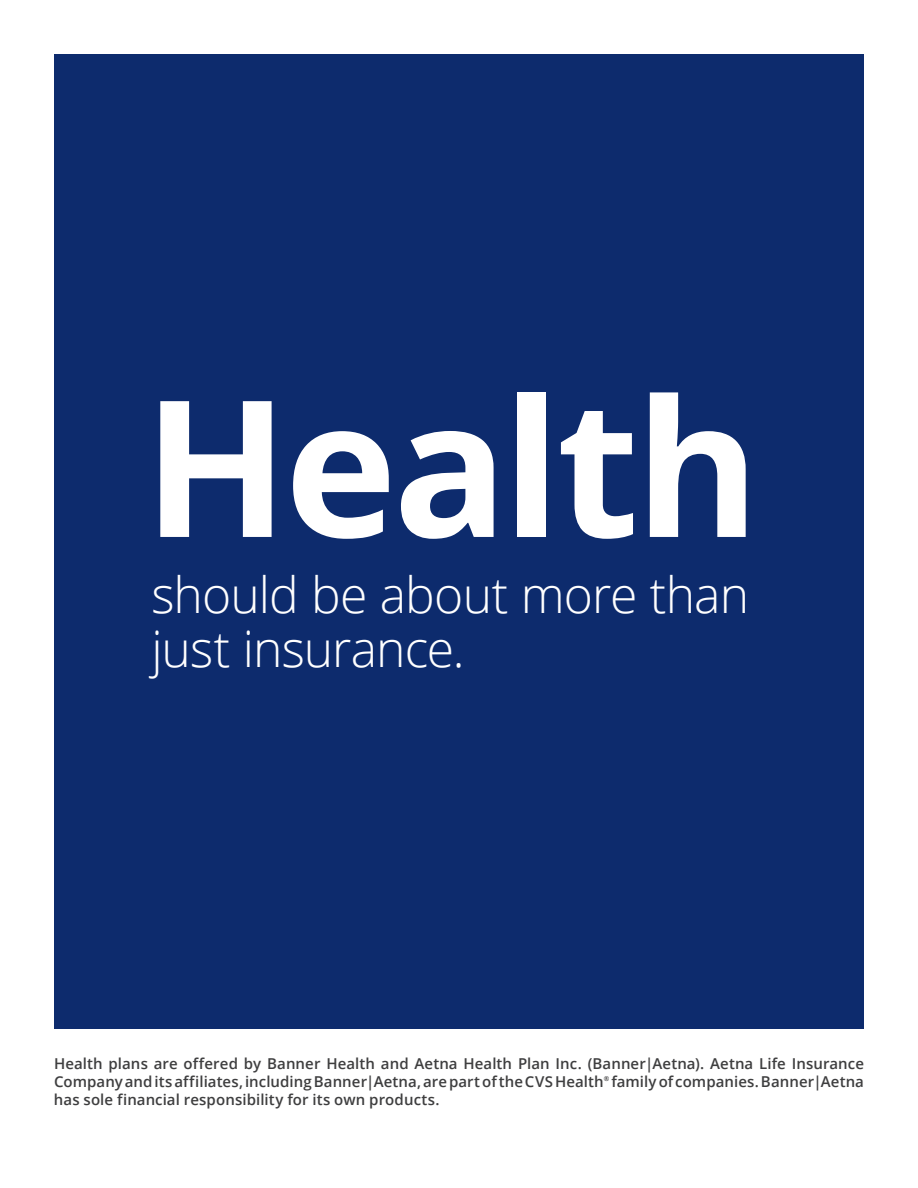
<style>
.page{position:relative;width:918px;height:1188px;background:#fff}
.page>*{position:absolute;margin:0;border:0;box-sizing:border-box;transform-origin:0 0}
.t1{font:700 190.2px "Open Sans";letter-spacing:-.02em;color:#fff}
.t2{font:300 49.8px/53.8px "Open Sans";letter-spacing:-.015em;color:#fff}
.t3{font:600 15px/18px "Open Sans";letter-spacing:.005em;color:#3e3e3f}
.t4{font:600 6.75px "Open Sans";color:#3e3e3f}
</style>
<div class="page">
<div style="left:54px;top:54px;width:810px;height:974px;background:#0d2b6d"></div>
<h2 class="t1" style="left:143px;top:334px;width:618px">Health</h2>
<h2 class="t2" style="left:151px;top:567px;width:599px">should be about more than just insurance.</h2>
<p class="t3" style="left:54px;top:1054px;width:812px">Health plans are offered by Banner Health and Aetna Health Plan Inc. (Banner|Aetna). Aetna Life Insurance<br>Company and its affiliates, including Banner|Aetna, are part of the CVS Health</p>
<p class="t4" style="left:604px;top:1074px;width:7px">®</p>
<p class="t3" style="left:611px;top:1072px;width:254px">family of companies. Banner|Aetna</p>
<p class="t3" style="left:54px;top:1090px;width:387px">has sole financial responsibility for its own products.</p>
</div>
